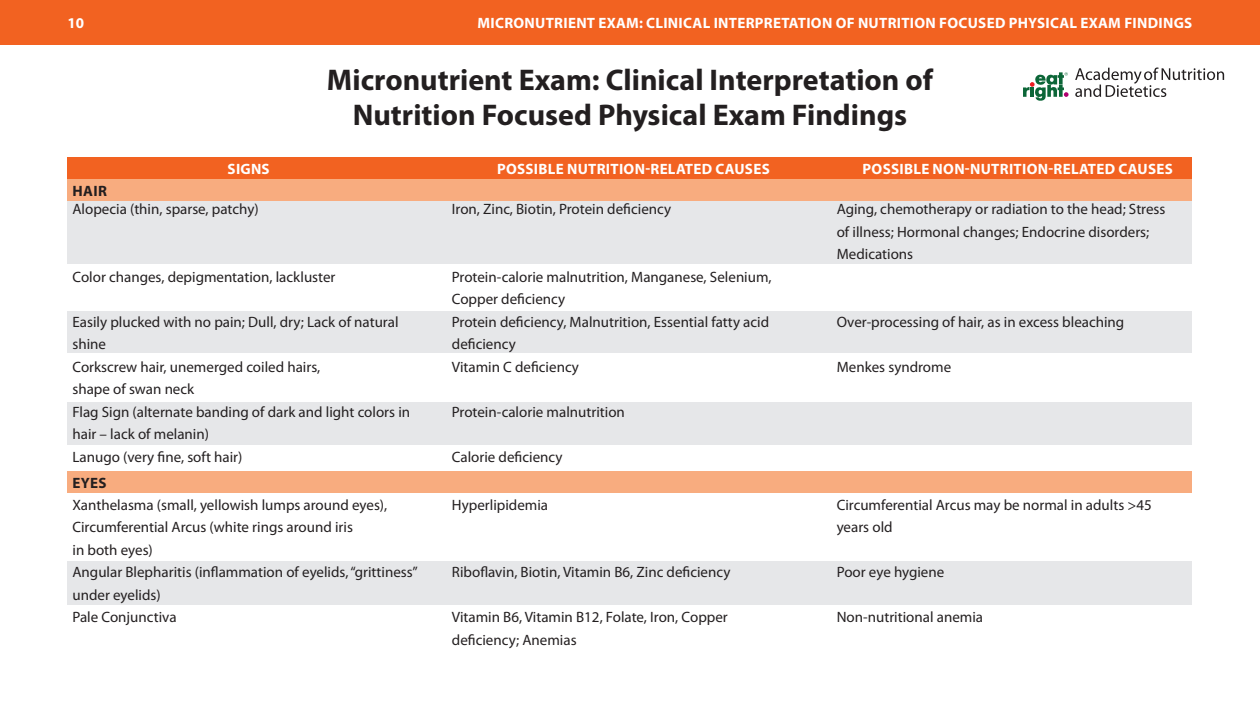
<style>
.page{position:relative;width:1260px;height:720px;background:#fff}
.page>*{position:absolute;margin:0;border:0;box-sizing:border-box;transform-origin:0 0}
.t1{font:700 30px "Myriad Pro";color:#231f20}
.t2{font:15px/22.5px "Myriad Pro";color:#231f20}
.t3{font:700 15px "Myriad Pro";letter-spacing:.02em;color:#fff}
.t4{font:700 15px "Myriad Pro";letter-spacing:.02em;color:#231f20}
</style>
<div class="page">
<div style="left:0;top:0;width:1260px;height:45px;background:#f26221"></div>
<div style="left:68px;top:198px;width:1124px;height:22px;background:#e6e7e9"></div>
<div style="left:68px;top:220px;width:1124px;height:22px;background:#e6e7e9"></div>
<div style="left:68px;top:242px;width:1124px;height:21px;background:#e6e7e9"></div>
<div style="left:68px;top:311px;width:1124px;height:21px;background:#e6e7e9"></div>
<div style="left:68px;top:158px;width:1124px;height:21px;background:#f26221"></div>
<div style="left:68px;top:179px;width:1124px;height:21px;background:#f8ac7f"></div>
<div style="left:68px;top:332px;width:1124px;height:21px;background:#e6e7e9"></div>
<div style="left:68px;top:402px;width:1124px;height:22px;background:#e6e7e9"></div>
<div style="left:68px;top:424px;width:1124px;height:21px;background:#e6e7e9"></div>
<div style="left:68px;top:561px;width:1124px;height:33px;background:#e6e7e9"></div>
<div style="left:68px;top:583px;width:1124px;height:22px;background:#e6e7e9"></div>
<div style="left:68px;top:471px;width:1124px;height:22px;background:#f8ac7f"></div>
<svg style="left:1023px;top:72px;width:46px;height:29px"></svg>
<svg style="left:1075px;top:68px;width:149px;height:29px"></svg>
<p class="t3" style="left:68px;top:13px;width:18px">10</p>
<p class="t3" style="left:478px;top:13px;width:716px">MICRONUTRIENT EXAM: CLINICAL INTERPRETATION OF NUTRITION FOCUSED PHYSICAL EXAM FINDINGS</p>
<p class="t1" style="left:327px;top:60px;width:608px">Micronutrient Exam: Clinical Interpretation of</p>
<p class="t1" style="left:353px;top:95px;width:556px">Nutrition Focused Physical Exam Findings</p>
<p class="t3" style="left:228px;top:159px;width:44px">SIGNS</p>
<p class="t3" style="left:497px;top:159px;width:274px">POSSIBLE NUTRITION-RELATED CAUSES</p>
<p class="t3" style="left:863px;top:159px;width:312px">POSSIBLE NON-NUTRITION-RELATED CAUSES</p>
<p class="t2" style="left:72px;top:198px;width:188px">Alopecia (thin, sparse, patchy)</p>
<p class="t4" style="left:73px;top:181px;width:36px">HAIR</p>
<p class="t2" style="left:452px;top:198px;width:221px">Iron, Zinc, Biotin, Protein deficiency</p>
<p class="t2" style="left:837px;top:198px;width:330px">Aging, chemotherapy or radiation to the head; Stress of illness; Hormonal changes; Endocrine disorders;<br>Medications</p>
<p class="t2" style="left:72px;top:265px;width:265px">Color changes, depigmentation, lackluster</p>
<p class="t2" style="left:72px;top:310px;width:328px">Easily plucked with no pain; Dull, dry; Lack of natural shine</p>
<p class="t2" style="left:72px;top:355px;width:249px">Corkscrew hair, unemerged coiled hairs,</p>
<p class="t2" style="left:72px;top:378px;width:123px">shape of swan neck</p>
<p class="t2" style="left:72px;top:400px;width:339px">Flag Sign (alternate banding of dark and light colors in hair – lack of melanin)</p>
<p class="t2" style="left:72px;top:445px;width:171px">Lanugo (very fine, soft hair)</p>
<p class="t4" style="left:73px;top:473px;width:35px">EYES</p>
<p class="t2" style="left:72px;top:493px;width:316px">Xanthelasma (small, yellowish lumps around eyes),</p>
<p class="t2" style="left:72px;top:516px;width:282px">Circumferential Arcus (white rings around iris</p>
<p class="t2" style="left:72px;top:538px;width:82px">in both eyes)</p>
<p class="t2" style="left:72px;top:561px;width:347px">Angular Blepharitis (inflammation of eyelids, “grittiness” under eyelids)</p>
<p class="t2" style="left:72px;top:606px;width:106px">Pale Conjunctiva</p>
<p class="t2" style="left:452px;top:265px;width:321px">Protein-calorie malnutrition, Manganese, Selenium,<br>Copper deficiency</p>
<p class="t2" style="left:452px;top:310px;width:319px">Protein deficiency, Malnutrition, Essential fatty acid deficiency</p>
<p class="t2" style="left:452px;top:355px;width:129px">Vitamin C deficiency</p>
<p class="t2" style="left:452px;top:400px;width:175px">Protein-calorie malnutrition</p>
<p class="t2" style="left:452px;top:445px;width:112px">Calorie deficiency</p>
<p class="t2" style="left:452px;top:493px;width:98px">Hyperlipidemia</p>
<p class="t2" style="left:452px;top:561px;width:280px">Riboflavin, Biotin, Vitamin B6, Zinc deficiency</p>
<p class="t2" style="left:452px;top:606px;width:277px">Vitamin B6, Vitamin B12, Folate, Iron, Copper</p>
<p class="t2" style="left:452px;top:628px;width:126px">deficiency; Anemias</p>
<p class="t2" style="left:837px;top:310px;width:289px">Over-processing of hair, as in excess bleaching</p>
<p class="t2" style="left:837px;top:355px;width:116px">Menkes syndrome</p>
<p class="t2" style="left:837px;top:493px;width:317px">Circumferential Arcus may be normal in adults &gt;45 years old</p>
<p class="t2" style="left:837px;top:561px;width:109px">Poor eye hygiene</p>
<p class="t2" style="left:837px;top:606px;width:148px">Non-nutritional anemia</p>
</div>
